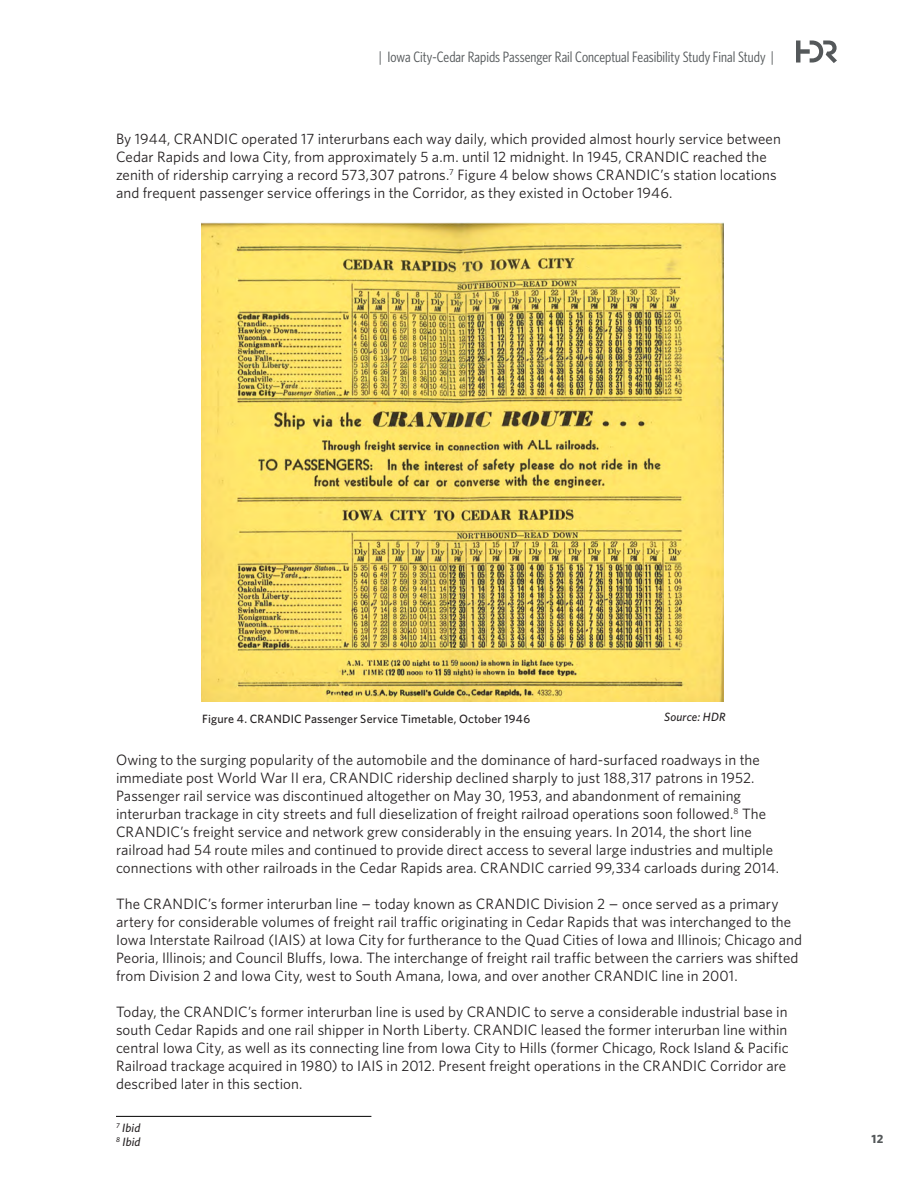
<style>
.page{position:relative;width:918px;height:1188px;background:#fff}
.page>*{position:absolute;margin:0;border:0;box-sizing:border-box;transform-origin:0 0}
.Body{font:15px/18px "Whitney";letter-spacing:.005em;color:#231f20}
.t1{font:15px "Whitney Condensed";color:#54585a}
.Label_4{font:500 12px "Whitney";letter-spacing:.015em;color:#231f20}
.Label_5{font:italic 500 12px "Whitney";letter-spacing:.015em;color:#231f20}
.footnote{font:italic 500 12px "Whitney";letter-spacing:.01em;color:#231f20}
.t2{font:700 12px "Whitney";color:#54585a}
</style>
<div class="page">
<svg style="left:796px;top:41px;width:41px;height:22px"></svg>
<img style="left:202px;top:222px;width:522px;height:480px">
<hr style="left:116px;top:1116px;width:255px;height:1px;background:#000">
<p class="t1" style="left:379px;top:48px;width:397px">| Iowa City-Cedar Rapids Passenger Rail Conceptual Feasibility Study Final Study |</p>
<p class="Body" style="left:116px;top:129px;width:666px">By 1944, CRANDIC operated 17 interurbans each way daily, which provided almost hourly service between Cedar Rapids and Iowa City, from approximately 5 a.m. until 12 midnight. In 1945, CRANDIC reached the zenith of ridership carrying a record 573,307 patrons.<sup>7</sup> Figure 4 below shows CRANDIC’s station locations and frequent passenger service offerings in the Corridor, as they existed in October 1946.</p>
<p class="Label_4" style="left:202px;top:711px;width:330px">Figure 4. CRANDIC Passenger Service Timetable, October 1946</p>
<p class="Label_5" style="left:664px;top:708px;width:63px">Source: HDR</p>
<p class="Body" style="left:116px;top:750px;width:665px">Owing to the surging popularity of the automobile and the dominance of hard-surfaced roadways in the immediate post World War II era, CRANDIC ridership declined sharply to just 188,317 patrons in 1952.<br>Passenger rail service was discontinued altogether on May 30, 1953, and abandonment of remaining interurban trackage in city streets and full dieselization of freight railroad operations soon followed.<sup>8</sup> The CRANDIC’s freight service and network grew considerably in the ensuing years. In 2014, the short line railroad had 54 route miles and continued to provide direct access to several large industries and multiple connections with other railroads in the Cedar Rapids area. CRANDIC carried 99,334 carloads during 2014.</p>
<p class="Body" style="left:116px;top:894px;width:688px">The CRANDIC’s former interurban line – today known as CRANDIC Division 2 – once served as a primary artery for considerable volumes of freight rail traffic originating in Cedar Rapids that was interchanged to the Iowa Interstate Railroad (IAIS) at Iowa City for furtherance to the Quad Cities of Iowa and Illinois; Chicago and Peoria, Illinois; and Council Bluffs, Iowa. The interchange of freight rail traffic between the carriers was shifted from Division 2 and Iowa City, west to South Amana, Iowa, and over another CRANDIC line in 2001.</p>
<p class="Body" style="left:116px;top:1002px;width:674px">Today, the CRANDIC’s former interurban line is used by CRANDIC to serve a considerable industrial base in south Cedar Rapids and one rail shipper in North Liberty. CRANDIC leased the former interurban line within central Iowa City, as well as its connecting line from Iowa City to Hills (former Chicago, Rock Island &amp; Pacific Railroad trackage acquired in 1980) to IAIS in 2012. Present freight operations in the CRANDIC Corridor are described later in this section.</p>
<p class="footnote" style="left:116px;top:1120px;width:26px"><sup>7</sup> Ibid</p>
<p class="footnote" style="left:116px;top:1134px;width:26px"><sup>8</sup> Ibid</p>
<p class="t2" style="left:872px;top:1131px;width:13px">12</p>
</div>
